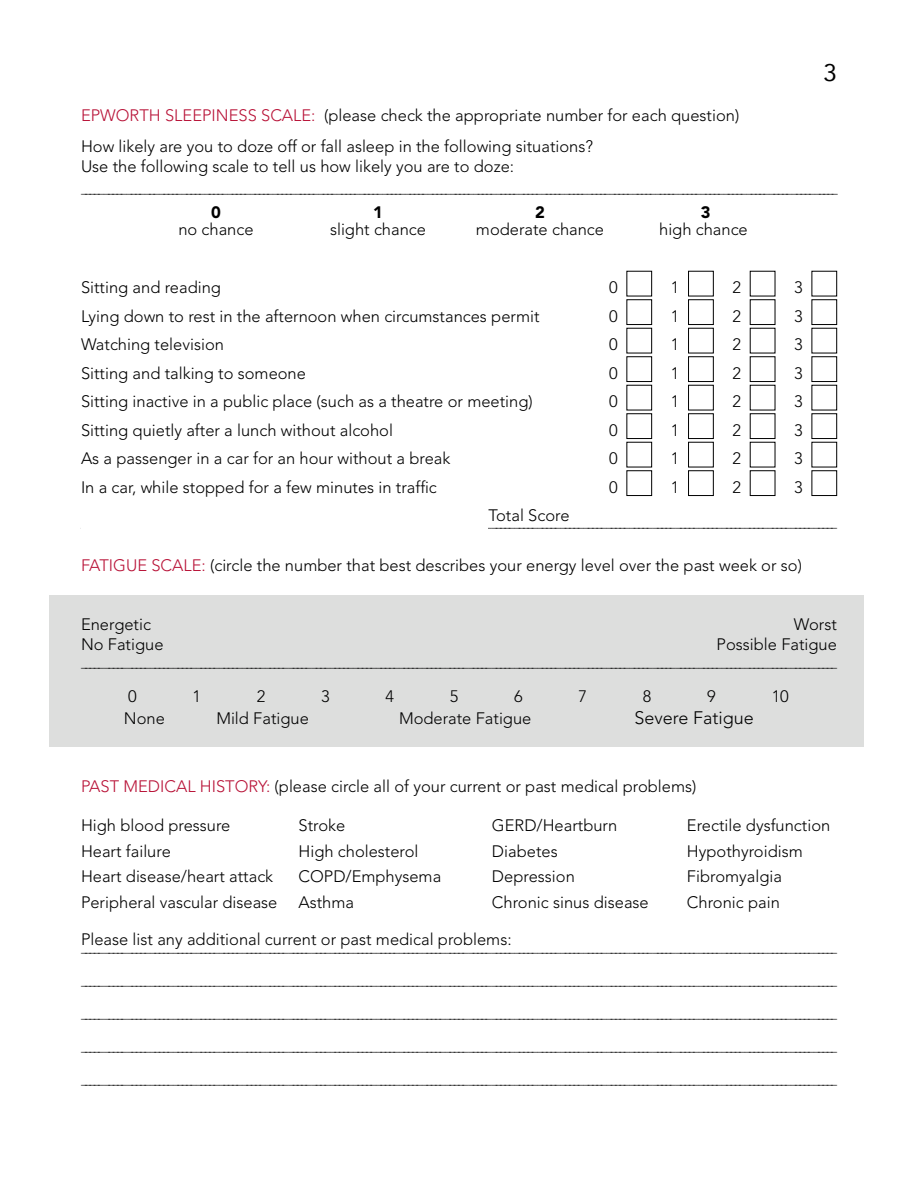
<style>
.page{position:relative;width:918px;height:1188px;background:#fff}
.page>*{position:absolute;margin:0;border:0;box-sizing:border-box;transform-origin:0 0}
.t1{font:24px "Avenir";color:#000}
.t2{font:300 18px "Avenir";color:#000}
.t3{font:300 16.5px/19.8px "Avenir";color:#000}
.t4{font:900 16.5px "Avenir";color:#000}
.t5{font:300 12px "Avenir";color:#000}
.s1{color:#b81237}
</style>
<div class="page">
<div style="left:50px;top:595px;width:814px;height:151px;background:#dddedd"></div>
<div style="left:688px;top:271px;width:26px;height:25px;border:1px solid #000"></div>
<div style="left:627px;top:299px;width:25px;height:26px;border:1px solid #000"></div>
<div style="left:688px;top:299px;width:26px;height:26px;border:1px solid #000"></div>
<div style="left:750px;top:299px;width:25px;height:26px;border:1px solid #000"></div>
<div style="left:812px;top:299px;width:25px;height:26px;border:1px solid #000"></div>
<div style="left:688px;top:328px;width:26px;height:25px;border:1px solid #000"></div>
<div style="left:627px;top:356px;width:25px;height:26px;border:1px solid #000"></div>
<div style="left:688px;top:356px;width:26px;height:26px;border:1px solid #000"></div>
<div style="left:750px;top:356px;width:25px;height:26px;border:1px solid #000"></div>
<div style="left:812px;top:356px;width:25px;height:26px;border:1px solid #000"></div>
<div style="left:688px;top:385px;width:26px;height:25px;border:1px solid #000"></div>
<div style="left:627px;top:413px;width:25px;height:26px;border:1px solid #000"></div>
<div style="left:688px;top:413px;width:26px;height:26px;border:1px solid #000"></div>
<div style="left:750px;top:413px;width:25px;height:26px;border:1px solid #000"></div>
<div style="left:812px;top:413px;width:25px;height:26px;border:1px solid #000"></div>
<div style="left:688px;top:442px;width:26px;height:25px;border:1px solid #000"></div>
<div style="left:627px;top:470px;width:25px;height:26px;border:1px solid #000"></div>
<div style="left:688px;top:470px;width:26px;height:26px;border:1px solid #000"></div>
<div style="left:750px;top:470px;width:25px;height:26px;border:1px solid #000"></div>
<div style="left:812px;top:470px;width:25px;height:26px;border:1px solid #000"></div>
<h1 class="t1" style="left:824px;top:54px;width:15px">3</h1>
<h3 class="t3" style="left:81px;top:99px;width:660px;line-height:31.5px"><span class="s1">EPWORTH SLEEPINESS SCALE:</span> (please check the appropriate number for each question)<br>How likely are you to doze off or fall asleep in the following situations?</h3>
<h3 class="t3" style="left:81px;top:156px;width:435px">Use the following scale to tell us how likely you are to doze:</h3>
<p class="t5" style="left:81px;top:182px;width:758px">_____ _____ ____ ___ _____ _____ _____ _____ _____ _____ _____ ____ _____ _____ _____ _____ _____ _____ _____ _____ _____ _____ _____ _____ _____ _____ _____ _____ _____ _____ _____ _____ _____ _____</p>
<h3 class="t4" style="left:211px;top:203px;width:11px">0</h3>
<h3 class="t4" style="left:373px;top:203px;width:11px">1</h3>
<h3 class="t4" style="left:535px;top:203px;width:11px">2</h3>
<h3 class="t4" style="left:701px;top:203px;width:11px">3</h3>
<h3 class="t3" style="left:178px;top:219px;width:77px">no chance</h3>
<h3 class="t3" style="left:330px;top:219px;width:97px">slight chance</h3>
<h3 class="t3" style="left:476px;top:219px;width:130px">moderate chance</h3>
<h3 class="t3" style="left:659px;top:219px;width:90px">high chance</h3>
<h3 class="t3" style="left:81px;top:278px;width:141px">Sitting and reading</h3>
<h3 class="t3" style="left:609px;top:278px;width:10px">0</h3>
<h3 class="t3" style="left:671px;top:278px;width:10px">1</h3>
<h3 class="t3" style="left:732px;top:278px;width:10px">2</h3>
<h3 class="t3" style="left:794px;top:278px;width:10px">3</h3>
<h3 class="t3" style="left:81px;top:306px;width:460px">Lying down to rest in the afternoon when circumstances permit</h3>
<h3 class="t3" style="left:609px;top:306px;width:10px">0</h3>
<h3 class="t3" style="left:671px;top:306px;width:10px">1</h3>
<h3 class="t3" style="left:732px;top:306px;width:10px">2</h3>
<h3 class="t3" style="left:794px;top:306px;width:10px">3</h3>
<h3 class="t3" style="left:81px;top:335px;width:145px">Watching television</h3>
<h3 class="t3" style="left:609px;top:335px;width:10px">0</h3>
<h3 class="t3" style="left:671px;top:335px;width:10px">1</h3>
<h3 class="t3" style="left:732px;top:335px;width:10px">2</h3>
<h3 class="t3" style="left:794px;top:335px;width:10px">3</h3>
<h3 class="t3" style="left:81px;top:363px;width:226px">Sitting and talking to someone</h3>
<h3 class="t3" style="left:609px;top:363px;width:10px">0</h3>
<h3 class="t3" style="left:671px;top:363px;width:10px">1</h3>
<h3 class="t3" style="left:732px;top:363px;width:10px">2</h3>
<h3 class="t3" style="left:794px;top:363px;width:10px">3</h3>
<h3 class="t3" style="left:81px;top:392px;width:453px">Sitting inactive in a public place (such as a theatre or meeting)</h3>
<h3 class="t3" style="left:609px;top:392px;width:10px">0</h3>
<h3 class="t3" style="left:671px;top:392px;width:10px">1</h3>
<h3 class="t3" style="left:732px;top:392px;width:10px">2</h3>
<h3 class="t3" style="left:794px;top:392px;width:10px">3</h3>
<h3 class="t3" style="left:81px;top:420px;width:314px">Sitting quietly after a lunch without alcohol</h3>
<h3 class="t3" style="left:609px;top:420px;width:10px">0</h3>
<h3 class="t3" style="left:671px;top:420px;width:10px">1</h3>
<h3 class="t3" style="left:732px;top:420px;width:10px">2</h3>
<h3 class="t3" style="left:794px;top:420px;width:10px">3</h3>
<h3 class="t3" style="left:81px;top:449px;width:371px">As a passenger in a car for an hour without a break</h3>
<h3 class="t3" style="left:609px;top:449px;width:10px">0</h3>
<h3 class="t3" style="left:671px;top:449px;width:10px">1</h3>
<h3 class="t3" style="left:732px;top:449px;width:10px">2</h3>
<h3 class="t3" style="left:794px;top:449px;width:10px">3</h3>
<h3 class="t3" style="left:81px;top:477px;width:357px">In a car, while stopped for a few minutes in traffic</h3>
<h3 class="t3" style="left:609px;top:477px;width:10px">0</h3>
<h3 class="t3" style="left:671px;top:477px;width:10px">1</h3>
<h3 class="t3" style="left:732px;top:477px;width:10px">2</h3>
<h3 class="t3" style="left:794px;top:477px;width:10px">3</h3>
<h3 class="t3" style="left:489px;top:506px;width:83px">Total Score</h3>
<h3 class="t3" style="left:81px;top:555px;width:722px"><span class="s1">FATIGUE SCALE:</span> (circle the number that best describes your energy level over the past week or so)</h3>
<h3 class="t3" style="left:81px;top:615px;width:84px">Energetic<br>No Fatigue</h3>
<h3 class="t3" style="left:717px;top:615px;width:122px;text-align:right">Worst<br>Possible Fatigue</h3>
<p class="t5" style="left:81px;top:656px;width:758px">_____ _____ _____ _____ _____ _____ _____ _____ _____ _____ ____ _____ _____ _____ _____ _____ _____ _____ _____ _____ _____ _____ _____ _____ _____ _____ _____ _____ _____ _____ _____ _____ _____</p>
<h3 class="t3" style="left:128px;top:686px;width:10px">0</h3>
<h3 class="t3" style="left:193px;top:686px;width:10px">1</h3>
<h3 class="t3" style="left:257px;top:686px;width:10px">2</h3>
<h3 class="t3" style="left:321px;top:686px;width:10px">3</h3>
<h3 class="t3" style="left:386px;top:686px;width:10px">4</h3>
<h3 class="t3" style="left:450px;top:686px;width:10px">5</h3>
<h3 class="t3" style="left:514px;top:686px;width:10px">6</h3>
<h3 class="t3" style="left:579px;top:686px;width:10px">7</h3>
<h3 class="t3" style="left:643px;top:686px;width:10px">8</h3>
<h3 class="t3" style="left:707px;top:686px;width:10px">9</h3>
<h3 class="t3" style="left:772px;top:686px;width:19px">10</h3>
<h3 class="t3" style="left:124px;top:708px;width:42px">None</h3>
<h3 class="t3" style="left:216px;top:708px;width:94px">Mild Fatigue</h3>
<h3 class="t3" style="left:399px;top:708px;width:134px">Moderate Fatigue</h3>
<h2 class="t2" style="left:634px;top:707px;width:121px">Severe Fatigue</h2>
<h3 class="t3" style="left:81px;top:776px;width:617px"><span class="s1">PAST MEDICAL HISTORY:</span> (please circle all of your current or past medical problems)</h3>
<h3 class="t3" style="left:81px;top:816px;width:151px">High blood pressure</h3>
<h3 class="t3" style="left:299px;top:816px;width:48px">Stroke</h3>
<h3 class="t3" style="left:492px;top:816px;width:127px">GERD/Heartburn</h3>
<h3 class="t3" style="left:687px;top:816px;width:145px">Erectile dysfunction</h3>
<h3 class="t3" style="left:81px;top:841px;width:91px">Heart failure</h3>
<h3 class="t3" style="left:299px;top:841px;width:122px">High cholesterol</h3>
<h3 class="t3" style="left:492px;top:841px;width:67px">Diabetes</h3>
<h3 class="t3" style="left:687px;top:841px;width:117px">Hypothyroidism</h3>
<h3 class="t3" style="left:81px;top:867px;width:194px">Heart disease/heart attack</h3>
<h3 class="t3" style="left:299px;top:867px;width:144px">COPD/Emphysema</h3>
<h3 class="t3" style="left:492px;top:867px;width:84px">Depression</h3>
<h3 class="t3" style="left:687px;top:867px;width:97px">Fibromyalgia</h3>
<h3 class="t3" style="left:81px;top:892px;width:198px">Peripheral vascular disease</h3>
<h3 class="t3" style="left:299px;top:892px;width:57px">Asthma</h3>
<h3 class="t3" style="left:492px;top:892px;width:158px">Chronic sinus disease</h3>
<h3 class="t3" style="left:687px;top:892px;width:94px">Chronic pain</h3>
<h3 class="t3" style="left:81px;top:930px;width:432px">Please list any additional current or past medical problems:</h3>
<p class="t5" style="left:81px;top:941px;width:758px">_____ _____ _____ _____ _____ _____ _____ _____ _____ _____ ____ _____ _____ _____ _____ _____ _____ _____ _____ _____ _____ _____ _____ _____ _____ _____ _____ _____ _____ _____ _____ _____ _____</p>
<p class="t5" style="left:81px;top:974px;width:758px">_____ _____ _____ _____ _____ _____ _____ _____ _____ _____ ____ _____ _____ _____ _____ _____ _____ _____ _____ _____ _____ _____ _____ _____ _____ _____ _____ _____ _____ _____ _____ _____ _____</p>
<p class="t5" style="left:81px;top:1007px;width:758px">_____ _____ _____ _____ _____ _____ _____ _____ _____ _____ ____ _____ _____ _____ _____ _____ _____ _____ _____ _____ _____ _____ _____ _____ _____ _____ _____ _____ _____ _____ _____ _____ _____</p>
<p class="t5" style="left:81px;top:1040px;width:758px">_____ _____ _____ _____ _____ _____ _____ _____ _____ _____ ____ _____ _____ _____ _____ _____ _____ _____ _____ _____ _____ _____ _____ _____ _____ _____ _____ _____ _____ _____ _____ _____ _____</p>
<p class="t5" style="left:81px;top:1073px;width:758px">_____ _____ _____ _____ _____ _____ _____ _____ _____ _____ ____ _____ _____ _____ _____ _____ _____ _____ _____ _____ _____ _____ _____ _____ _____ _____ _____ _____ _____ _____ _____ _____ _____</p>
</div>
